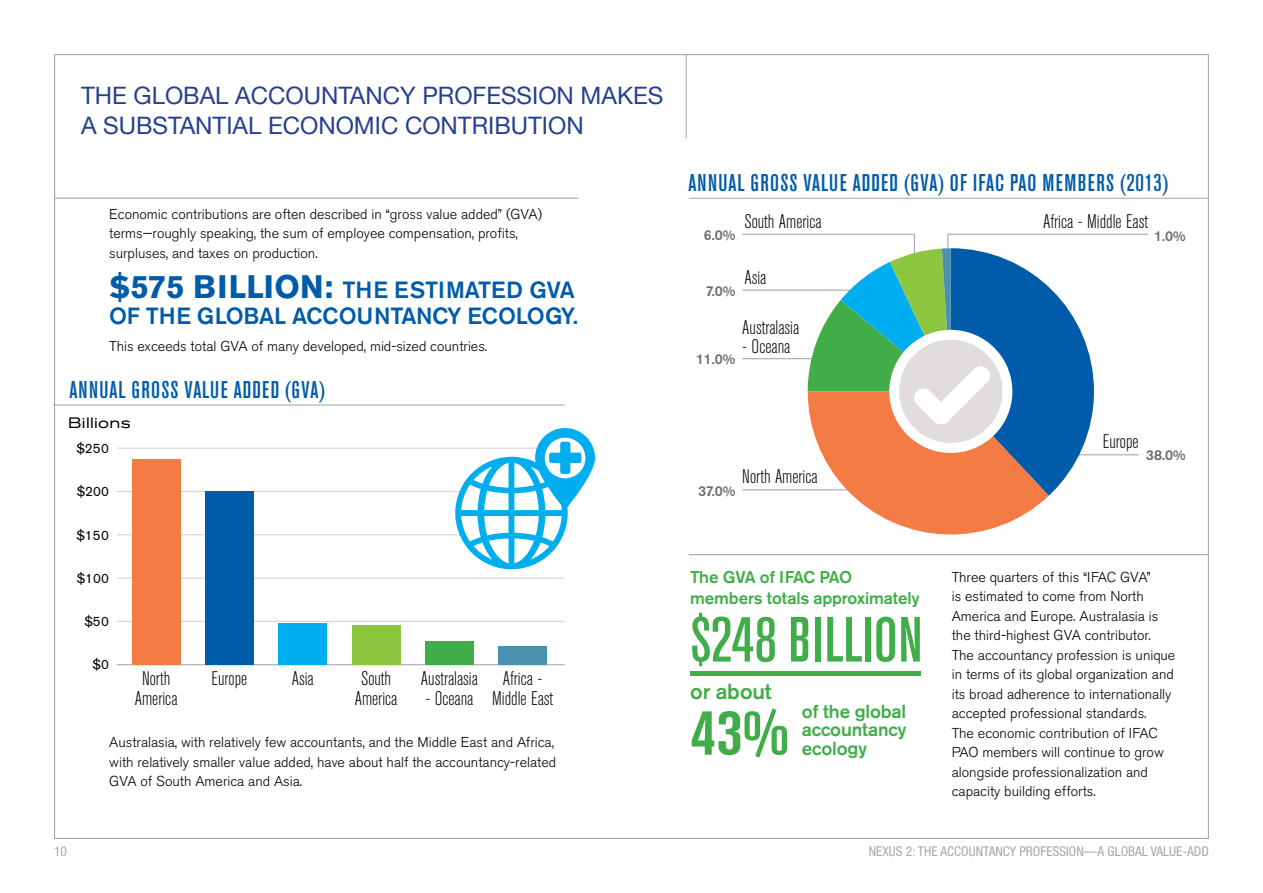
<style>
.page{position:relative;width:1263px;height:893px;background:#fff}
.page>*{position:absolute;margin:0;border:0;box-sizing:border-box;transform-origin:0 0}
.t1{font:700 condensed 64.8px "Akzidenz Grotesk BE";color:#41ad49}
.t2{font:500 condensed 63.3px "Akzidenz Grotesk BE";letter-spacing:.01em;color:#41ad49}
.t3{font:700 32.25px "Akzidenz Grotesk BE";color:#005baa}
.t4{font:500 condensed 24px "Akzidenz Grotesk BE";letter-spacing:.05em;color:#005baa}
.t5{font:24px/29.7px "Helvetica Neue";color:#25408f}
.t6{font:500 23.25px/26.5px "Akzidenz Grotesk BE";letter-spacing:-.01em;color:#005baa;text-align:right}
.t7{font:500 21.6px "Akzidenz Grotesk BE";letter-spacing:-.01em;color:#41ad49}
.t8{font:300 condensed 19.5px/19.5px "Akzidenz Grotesk BE";color:#000;text-align:center}
.t9{font:500 18.75px/18.5px "Akzidenz Grotesk BE";letter-spacing:-.01em;color:#41ad49;text-align:justify}
.t10{font:500 16.95px/21.5px "Akzidenz Grotesk BE";letter-spacing:-.01em;color:#41ad49}
.t11{font:expanded 15px "Akzidenz Grotesk BE";letter-spacing:.02em;color:#000}
.t12{font:300 14.25px/19.5px "Akzidenz Grotesk BE";color:#000}
.t13{font:500 14.25px "Akzidenz Grotesk BE";color:#6d6e71}
.t14{font:condensed 13.5px "Helvetica Neue";color:#a7a9ac}
.t15{font:13.5px "Akzidenz Grotesk BE";color:#000}
</style>
<div class="page">
<hr style="left:689px;top:198px;width:520px;height:1px;background:#a7a9ac">
<hr style="left:55px;top:198px;width:523px;height:1px;background:#a7a9ac">
<hr style="left:689px;top:554px;width:519px;height:1px;background:#a7a9ac">
<hr style="left:686px;top:55px;width:1px;height:83px;background:#a7a9ac">
<hr style="left:53px;top:404px;width:512px;height:2px;background:#a7a9ac">
<hr style="left:117px;top:448px;width:424px;height:1px;background:#a7a9ac">
<hr style="left:117px;top:491px;width:345px;height:1px;background:#a7a9ac">
<hr style="left:117px;top:534px;width:347px;height:1px;background:#a7a9ac">
<hr style="left:117px;top:578px;width:448px;height:1px;background:#a7a9ac">
<hr style="left:117px;top:621px;width:448px;height:1px;background:#a7a9ac">
<hr style="left:117px;top:664px;width:448px;height:1px;background:#a7a9ac">
<div style="left:132px;top:459px;width:48px;height:206px;background:#f47b44"></div>
<div style="left:205px;top:492px;width:49px;height:173px;background:#005baa"></div>
<div style="left:279px;top:623px;width:48px;height:42px;background:#00aeef"></div>
<div style="left:352px;top:626px;width:48px;height:39px;background:#8dc63f"></div>
<div style="left:425px;top:642px;width:48px;height:23px;background:#41ad49"></div>
<div style="left:498px;top:646px;width:49px;height:19px;background:#4b91af"></div>
<div style="left:690px;top:671px;width:231px;height:5px;background:#41ad49"></div>
<svg style="left:742px;top:233px;width:406px;height:302px"></svg>
<svg style="left:455px;top:428px;width:140px;height:141px"></svg>
<h3 class="t5" style="left:81px;top:82px;width:584px">THE GLOBAL ACCOUNTANCY PROFESSION MAKES<br>A SUBSTANTIAL ECONOMIC CONTRIBUTION</h3>
<p class="t12" style="left:109px;top:204px;width:434px">Economic contributions are often described in “gross value added” (GVA) terms—roughly speaking, the sum of employee compensation, profits, surpluses, and taxes on production.</p>
<h3 class="t3" style="left:109px;top:268px;width:225px">$575 BILLION:</h3>
<h3 class="t6" style="left:109px;top:276px;width:470px">THE ESTIMATED GVA<br>OF THE GLOBAL ACCOUNTANCY ECOLOGY.</h3>
<p class="t12" style="left:109px;top:336px;width:380px">This exceeds total GVA of many developed, mid-sized countries.</p>
<h3 class="t4" style="left:70px;top:376px;width:257px">ANNUAL GROSS VALUE ADDED (GVA)</h3>
<p class="t11" style="left:68px;top:414px;width:64px">Billions</p>
<p class="t15" style="left:77px;top:440px;width:34px">$250</p>
<p class="t15" style="left:77px;top:484px;width:34px">$200</p>
<p class="t15" style="left:77px;top:527px;width:34px">$150</p>
<p class="t15" style="left:77px;top:570px;width:34px">$100</p>
<p class="t15" style="left:84px;top:613px;width:26px">$50</p>
<p class="t15" style="left:93px;top:657px;width:18px">$0</p>
<h3 class="t8" style="left:135px;top:669px;width:44px">North<br>America</h3>
<h3 class="t8" style="left:355px;top:669px;width:44px">South<br>America</h3>
<h3 class="t8" style="left:212px;top:669px;width:37px">Europe</h3>
<h3 class="t8" style="left:292px;top:669px;width:23px">Asia</h3>
<h3 class="t8" style="left:421px;top:669px;width:58px">Australasia</h3>
<h3 class="t8" style="left:425px;top:689px;width:49px">- Oceana</h3>
<h3 class="t8" style="left:492px;top:669px;width:62px">Africa -<br>Middle East</h3>
<p class="t12" style="left:109px;top:733px;width:448px">Australasia, with relatively few accountants, and the Middle East and Africa, with relatively smaller value added, have about half the accountancy-related<br>GVA of South America and Asia.</p>
<h3 class="t4" style="left:689px;top:170px;width:481px">ANNUAL GROSS VALUE ADDED (GVA) OF IFAC PAO MEMBERS (2013)</h3>
<h3 class="t8" style="left:744px;top:212px;width:79px">South America</h3>
<h3 class="t8" style="left:1043px;top:212px;width:106px">Africa - Middle East</h3>
<p class="t13" style="left:704px;top:227px;width:33px">6.0%</p>
<p class="t13" style="left:1154px;top:227px;width:33px">1.0%</p>
<p class="t13" style="left:706px;top:282px;width:31px">7.0%</p>
<h3 class="t8" style="left:744px;top:268px;width:23px">Asia</h3>
<h3 class="t8" style="left:742px;top:318px;width:58px">Australasia</h3>
<h3 class="t8" style="left:742px;top:337px;width:49px">- Oceana</h3>
<p class="t13" style="left:696px;top:351px;width:41px">11.0%</p>
<p class="t13" style="left:698px;top:482px;width:39px">37.0%</p>
<h3 class="t8" style="left:742px;top:467px;width:77px">North America</h3>
<p class="t10" style="left:690px;top:566px;width:231px">The GVA of IFAC PAO members totals approximately</p>
<h2 class="t2" style="left:690px;top:605px;width:234px">$248 BILLION</h2>
<h3 class="t7" style="left:690px;top:678px;width:83px">or about</h3>
<h1 class="t1" style="left:690px;top:695px;width:100px">43%</h1>
<h3 class="t9" style="left:802px;top:702px;width:106px">of the global accountancy ecology</h3>
<h3 class="t8" style="left:1103px;top:433px;width:37px">Europe</h3>
<p class="t13" style="left:1146px;top:447px;width:41px">38.0%</p>
<p class="t12" style="left:952px;top:567px;width:225px">Three quarters of this “IFAC GVA”<br>is estimated to come from North America and Europe. Australasia is the third-highest GVA contributor.<br>The accountancy profession is unique in terms of its global organization and its broad adherence to internationally accepted professional standards.<br>The economic contribution of IFAC PAO members will continue to grow alongside professionalization and capacity building efforts.</p>
<p class="t14" style="left:54px;top:843px;width:14px">10</p>
<p class="t14" style="left:869px;top:843px;width:342px">NEXUS 2: THE ACCOUNTANCY PROFESSION—A GLOBAL VALUE-ADD</p>
</div>
